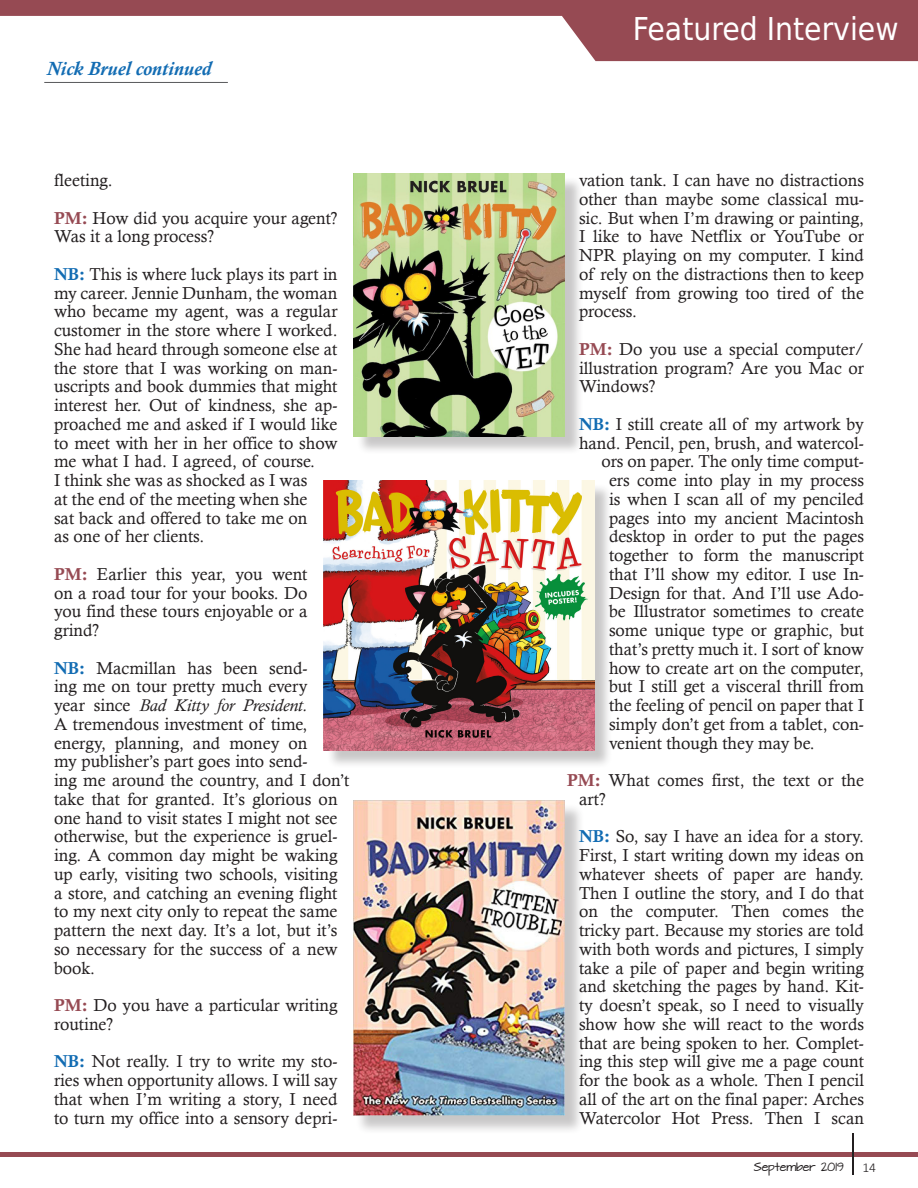
<style>
.page{position:relative;width:918px;height:1188px;background:#fff}
.page>*{position:absolute;margin:0;border:0;box-sizing:border-box;transform-origin:0 0}
.t1{font:31.5px "DejaVu Sans Condensed";color:#fff}
.t2{font:italic 700 19.5px "Calisto";color:#126cb3}
.At_Presstime_Paragra{font:17.25px/18.8px "Calisto";color:#231f20}
.t3{font:300 13.5px "Calibri";color:#231f20}
.t4{font:10.2px "Architects Daughter";color:#231f20}
.s1{font-family:"Calis MT Bol";color:#964a53}
.s2{font-family:"Calis MT Bol";color:#126cb3}
.s3{font-style:italic}
</style>
<div class="page">
<svg style="left:0;top:0;width:918px;height:61px;fill:#964a53"></svg>
<hr style="left:0;top:1153px;width:918px;height:4px;background:#964a53">
<hr style="left:852px;top:1133px;width:2px;height:42px;background:#231f20">
<hr style="left:44px;top:82px;width:184px;height:1px;background:#57585a">
<div style="left:356px;top:176px;width:227px;height:279px;background:#231f20;opacity:.25"></div>
<img style="left:354px;top:174px;width:211px;height:262px">
<div style="left:326px;top:483px;width:287px;height:286px;background:#231f20;opacity:.25"></div>
<img style="left:324px;top:481px;width:270px;height:270px">
<div style="left:355px;top:803px;width:229px;height:332px;background:#231f20;opacity:.25"></div>
<img style="left:353px;top:801px;width:212px;height:314px">
<p class="t2" style="left:47px;top:57px;width:166px">Nick Bruel continued</p>
<p class="At_Presstime_Paragra" style="left:54px;top:171px;width:60px">fleeting.</p>
<p class="At_Presstime_Paragra" style="left:54px;top:208px;width:285px"><span class="s1">PM:</span> How did you acquire your agent?<br>Was it a long process?</p>
<p class="At_Presstime_Paragra" style="left:54px;top:264px;width:285px"><span class="s2">NB:</span> This is where luck plays its part in my career. Jennie Dunham, the woman who became my agent, was a regular customer in the store where I worked.<br>She had heard through someone else at the store that I was working on man&shy;uscripts and book dummies that might interest her. Out of kindness, she ap&shy;proached me and asked if I would like to meet with her in her office to show me what I had. I agreed, of course.<br>I think she was as shocked as I was<br>at the end of the meeting when she<br>sat back and offered to take me on<br>as one of her clients.</p>
<p class="At_Presstime_Paragra" style="left:54px;top:564px;width:255px;text-align:justify"><span class="s1">PM:</span> Earlier this year, you went on a road tour for your books. Do you find these tours enjoyable or a grind?</p>
<p class="At_Presstime_Paragra" style="left:54px;top:658px;width:297px"><span class="s2">NB:</span> Macmillan has been send-<br>ing me on tour pretty much every<br>year since <span class="s3">Bad Kitty for President.<br></span>A tremendous investment of time, energy, planning, and money on<br>my publisher’s part goes into send-<br>ing me around the country, and I don’t take that for granted. It’s glorious on one hand to visit states I might not see otherwise, but the experience is gruel&shy;ing. A common day might be waking up early, visiting two schools, visiting a store, and catching an evening flight to my next city only to repeat the same pattern the next day. It’s a lot, but it’s so necessary for the success of a new book.</p>
<p class="At_Presstime_Paragra" style="left:54px;top:996px;width:285px"><span class="s1">PM:</span> Do you have a particular writing routine?</p>
<p class="At_Presstime_Paragra" style="left:54px;top:1052px;width:285px;text-align:justify"><span class="s2">NB:</span> Not really. I try to write my sto&shy;ries when opportunity allows. I will say that when I’m writing a story, I need to turn my office into a sensory depri-</p>
<p class="t1" style="left:633px;top:3px;width:267px">Featured Interview</p>
<p class="At_Presstime_Paragra" style="left:579px;top:171px;width:287px;text-align:justify">vation tank. I can have no distractions other than maybe some classical mu&shy;sic. But when I’m drawing or painting, I like to have Netflix or YouTube or NPR playing on my computer. I kind of rely on the distractions then to keep myself from growing too tired of the process.</p>
<p class="At_Presstime_Paragra" style="left:579px;top:339px;width:287px;text-align:justify"><span class="s1">PM:</span> Do you use a special computer/ illustration program? Are you Mac or Windows?</p>
<p class="At_Presstime_Paragra" style="left:579px;top:414px;width:286px"><span class="s2">NB:</span> I still create all of my artwork by</p>
<p class="At_Presstime_Paragra" style="left:579px;top:433px;width:287px">hand. Pencil, pen, brush, and watercol-</p>
<p class="At_Presstime_Paragra" style="left:602px;top:452px;width:264px">ors on paper. The only time comput-</p>
<p class="At_Presstime_Paragra" style="left:609px;top:471px;width:257px">ers come into play in my process</p>
<p class="At_Presstime_Paragra" style="left:609px;top:489px;width:257px">is when I scan all of my penciled</p>
<p class="At_Presstime_Paragra" style="left:609px;top:508px;width:257px">pages into my ancient Macintosh</p>
<p class="At_Presstime_Paragra" style="left:609px;top:527px;width:257px">desktop in order to put the pages</p>
<p class="At_Presstime_Paragra" style="left:609px;top:546px;width:257px">together to form the manuscript</p>
<p class="At_Presstime_Paragra" style="left:609px;top:564px;width:257px">that I’ll show my editor. I use In-</p>
<p class="At_Presstime_Paragra" style="left:609px;top:583px;width:257px">Design for that. And I’ll use Ado-</p>
<p class="At_Presstime_Paragra" style="left:609px;top:602px;width:256px">be Illustrator sometimes to create</p>
<p class="At_Presstime_Paragra" style="left:609px;top:621px;width:257px">some unique type or graphic, but</p>
<p class="At_Presstime_Paragra" style="left:609px;top:639px;width:257px">that’s pretty much it. I sort of know</p>
<p class="At_Presstime_Paragra" style="left:609px;top:658px;width:257px">how to create art on the computer,</p>
<p class="At_Presstime_Paragra" style="left:609px;top:677px;width:257px">but I still get a visceral thrill from</p>
<p class="At_Presstime_Paragra" style="left:609px;top:696px;width:257px">the feeling of pencil on paper that I</p>
<p class="At_Presstime_Paragra" style="left:609px;top:714px;width:257px">simply don’t get from a tablet, con-</p>
<p class="At_Presstime_Paragra" style="left:609px;top:733px;width:207px">venient though they may be.</p>
<p class="At_Presstime_Paragra" style="left:579px;top:771px;width:286px;text-indent:-12px"><span class="s1">PM:</span> What comes first, the text or the art?</p>
<p class="At_Presstime_Paragra" style="left:579px;top:827px;width:287px;text-align:justify"><span class="s2">NB:</span> So, say I have an idea for a story.<br>First, I start writing down my ideas on whatever sheets of paper are handy.<br>Then I outline the story, and I do that on the computer. Then comes the tricky part. Because my stories are told with both words and pictures, I simply take a pile of paper and begin writing and sketching the pages by hand. Kit&shy;ty doesn’t speak, so I need to visually show how she will react to the words that are being spoken to her. Complet&shy;ing this step will give me a page count for the book as a whole. Then I pencil all of the art on the final paper: Arches Watercolor Hot Press. Then I scan</p>
<p class="t4" style="left:754px;top:1159px;width:91px">September 2019</p>
<p class="t3" style="left:862px;top:1159px;width:15px">14</p>
</div>
